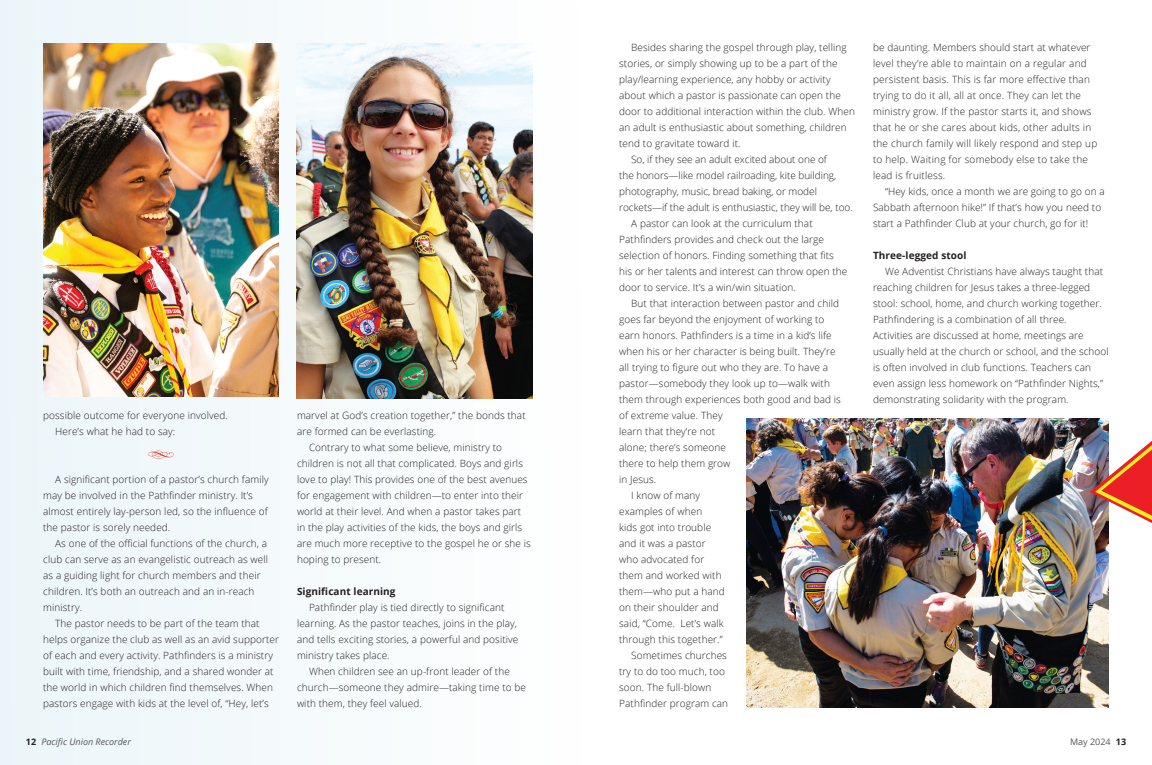
<style>
.page{position:relative;width:1152px;height:765px;background:#fff}
.page>*{position:absolute;margin:0;border:0;box-sizing:border-box;transform-origin:0 0}
.t1{font:21.4px "Type Embellishments One Let Plain";color:#e33225}
.t2{font:300 10px/16px "Open Sans";letter-spacing:.01em;color:#231f20}
.t3{font:700 10px "Open Sans";letter-spacing:.01em;color:#231f20}
.t4{font:italic 9px "Open Sans";color:#57585a}
.t5{font:9px "Open Sans";color:#57585a}
.s1{font-weight:700;font-style:normal;color:#231f20}
.s2{font-weight:700;color:#231f20}
</style>
<div class="page">
<div style="left:0;top:0;width:641px;height:765px;background:#f7fbfc"></div>
<img style="left:296px;top:43px;width:237px;height:355px">
<img style="left:746px;top:419px;width:363px;height:288px">
<img style="left:43px;top:43px;width:236px;height:354px">
<img style="left:1090px;top:441px;width:62px;height:82px">
<p class="t2" style="left:631px;top:39px;width:217px">Besides sharing the gospel through play, telling</p>
<p class="t2" style="left:619px;top:55px;width:220px">stories, or simply showing up to be a part of the</p>
<p class="t2" style="left:619px;top:71px;width:213px">play/learning experience, any hobby or activity</p>
<p class="t2" style="left:619px;top:87px;width:223px">about which a pastor is passionate can open the</p>
<p class="t2" style="left:619px;top:103px;width:237px">door to additional interaction within the club. When</p>
<p class="t2" style="left:619px;top:119px;width:229px">an adult is enthusiastic about something, children</p>
<p class="t2" style="left:619px;top:135px;width:123px">tend to gravitate toward it.</p>
<p class="t2" style="left:631px;top:151px;width:197px">So, if they see an adult excited about one of</p>
<p class="t2" style="left:619px;top:167px;width:219px">the honors—like model railroading, kite building,</p>
<p class="t2" style="left:619px;top:183px;width:199px">photography, music, bread baking, or model</p>
<p class="t2" style="left:619px;top:199px;width:235px">rockets—if the adult is enthusiastic, they will be, too.</p>
<p class="t2" style="left:631px;top:215px;width:183px">A pastor can look at the curriculum that</p>
<p class="t2" style="left:619px;top:231px;width:206px">Pathfinders provides and check out the large</p>
<p class="t2" style="left:619px;top:247px;width:216px">selection of honors. Finding something that fits</p>
<p class="t2" style="left:619px;top:263px;width:230px">his or her talents and interest can throw open the</p>
<p class="t2" style="left:619px;top:279px;width:178px">door to service. It’s a win/win situation.</p>
<p class="t2" style="left:631px;top:295px;width:209px">But that interaction between pastor and child</p>
<p class="t2" style="left:619px;top:311px;width:207px">goes far beyond the enjoyment of working to</p>
<p class="t2" style="left:619px;top:327px;width:214px">earn honors. Pathfinders is a time in a kid’s life</p>
<p class="t2" style="left:619px;top:343px;width:218px">when his or her character is being built. They’re</p>
<p class="t2" style="left:619px;top:359px;width:210px">all trying to figure out who they are. To have a</p>
<p class="t2" style="left:619px;top:375px;width:212px">pastor—somebody they look up to—walk with</p>
<p class="t2" style="left:619px;top:391px;width:223px">them through experiences both good and bad is</p>
<p class="t2" style="left:619px;top:407px;width:105px">of extreme value. They</p>
<p class="t2" style="left:619px;top:423px;width:97px">learn that they’re not</p>
<p class="t2" style="left:619px;top:439px;width:108px">alone; there’s someone</p>
<p class="t2" style="left:619px;top:455px;width:113px">there to help them grow</p>
<p class="t2" style="left:619px;top:471px;width:39px">in Jesus.</p>
<p class="t2" style="left:631px;top:487px;width:70px">I know of many</p>
<p class="t2" style="left:619px;top:503px;width:85px">examples of when</p>
<p class="t2" style="left:619px;top:519px;width:94px">kids got into trouble</p>
<p class="t2" style="left:619px;top:535px;width:88px">and it was a pastor</p>
<p class="t2" style="left:619px;top:551px;width:87px">who advocated for</p>
<p class="t2" style="left:619px;top:567px;width:104px">them and worked with</p>
<p class="t2" style="left:619px;top:583px;width:107px">them—who put a hand</p>
<p class="t2" style="left:619px;top:599px;width:101px">on their shoulder and</p>
<p class="t2" style="left:619px;top:615px;width:106px">said, “Come. Let’s walk</p>
<p class="t2" style="left:619px;top:631px;width:105px">through this together.”</p>
<p class="t2" style="left:631px;top:647px;width:97px">Sometimes churches</p>
<p class="t2" style="left:619px;top:663px;width:107px">try to do too much, too</p>
<p class="t2" style="left:619px;top:679px;width:94px">soon. The full-blown</p>
<p class="t2" style="left:619px;top:695px;width:110px">Pathfinder program can</p>
<p class="t2" style="left:873px;top:39px;width:226px">be daunting. Members should start at whatever level they’re able to maintain on a regular and persistent basis. This is far more effective than trying to do it all, all at once. They can let the ministry grow. If the pastor starts it, and shows that he or she cares about kids, other adults in the church family will likely respond and step up to help. Waiting for somebody else to take the lead is fruitless.</p>
<p class="t2" style="left:873px;top:183px;width:233px;text-indent:12px">“Hey kids, once a month we are going to go on a<br>Sabbath afternoon hike!” If that’s how you need to start a Pathfinder Club at your church, go for it!</p>
<p class="t3" style="left:873px;top:248px;width:95px">Three-legged stool</p>
<p class="t2" style="left:873px;top:263px;width:237px;text-indent:12px">We Adventist Christians have always taught that reaching children for Jesus takes a three-legged stool: school, home, and church working together.<br>Pathfindering is a combination of all three.<br>Activities are discussed at home, meetings are usually held at the church or school, and the school is often involved in club functions. Teachers can even assign less homework on “Pathfinder Nights,” demonstrating solidarity with the program.</p>
<p class="t2" style="left:55px;top:407px;width:174px;text-indent:-12px">possible outcome for everyone involved.<br>Here’s what he had to say:</p>
<h1 class="t1" style="left:147px;top:447px;width:29px">d</h1>
<p class="t2" style="left:43px;top:471px;width:227px;text-indent:12px">A significant portion of a pastor’s church family may be involved in the Pathfinder ministry. It’s almost entirely lay-person led, so the influence of the pastor is sorely needed.</p>
<p class="t2" style="left:43px;top:535px;width:226px;text-indent:12px">As one of the official functions of the church, a club can serve as an evangelistic outreach as well as a guiding light for church members and their children. It’s both an outreach and an in-reach ministry.</p>
<p class="t2" style="left:43px;top:615px;width:237px;text-indent:12px">The pastor needs to be part of the team that helps organize the club as well as an avid supporter of each and every activity. Pathfinders is a ministry built with time, friendship, and a shared wonder at the world in which children find themselves. When pastors engage with kids at the level of, “Hey, let’s</p>
<p class="t4" style="left:26px;top:736px;width:107px"><span class="s1">12</span> Pacific Union Recorder</p>
<p class="t5" style="left:1070px;top:736px;width:58px">May 2024 <span class="s2">13</span></p>
<p class="t2" style="left:297px;top:407px;width:230px">marvel at God’s creation together,” the bonds that</p>
<p class="t2" style="left:297px;top:423px;width:141px">are formed can be everlasting.</p>
<p class="t2" style="left:309px;top:439px;width:195px">Contrary to what some believe, ministry to</p>
<p class="t2" style="left:297px;top:455px;width:228px">children is not all that complicated. Boys and girls</p>
<p class="t2" style="left:297px;top:471px;width:232px">love to play! This provides one of the best avenues</p>
<p class="t2" style="left:297px;top:487px;width:227px">for engagement with children—to enter into their</p>
<p class="t2" style="left:297px;top:503px;width:226px">world at their level. And when a pastor takes part</p>
<p class="t2" style="left:297px;top:519px;width:227px">in the play activities of the kids, the boys and girls</p>
<p class="t2" style="left:297px;top:535px;width:235px">are much more receptive to the gospel he or she is</p>
<p class="t2" style="left:297px;top:551px;width:86px">hoping to present.</p>
<p class="t3" style="left:297px;top:585px;width:100px">Significant learning</p>
<p class="t2" style="left:297px;top:599px;width:223px;text-indent:12px">Pathfinder play is tied directly to significant learning. As the pastor teaches, joins in the play, and tells exciting stories, a powerful and positive ministry takes place.</p>
<p class="t2" style="left:297px;top:663px;width:230px;text-indent:12px">When children see an up-front leader of the church—someone they admire—taking time to be with them, they feel valued.</p>
</div>
